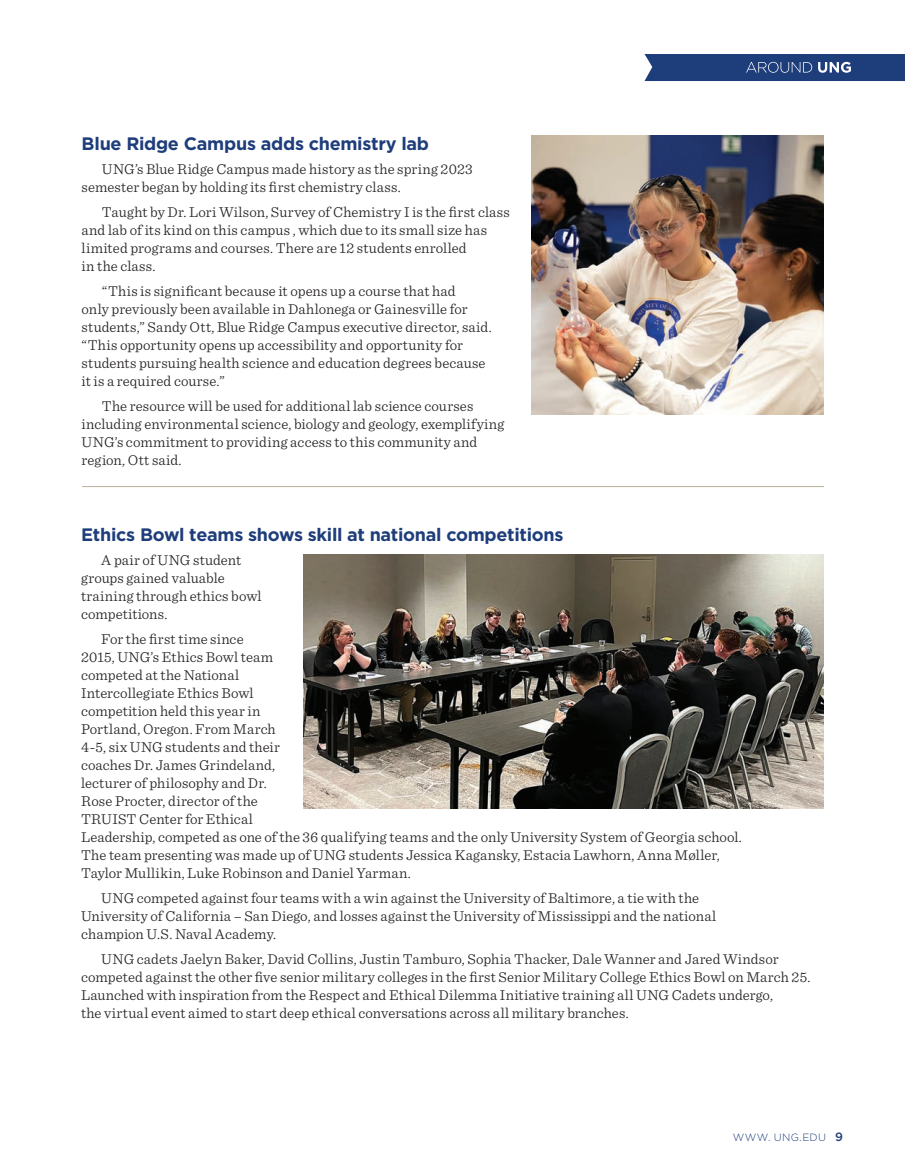
<style>
.page{position:relative;width:905px;height:1175px;background:#fff}
.page>*{position:absolute;margin:0;border:0;box-sizing:border-box;transform-origin:0 0}
.t1{font:700 18px "Gotham";letter-spacing:-.015em;color:#1e3d7b}
.t2{font:300 15px/18px "Sentinel";letter-spacing:.01em;color:#231f20}
.t3{font:300 10.5px "Gotham";letter-spacing:.035em;color:#1e3d7b}
.s1{font-weight:500;font-size:12px}
</style>
<div class="page">
<svg style="left:644px;top:54px;width:260px;height:27px;background:#2c4983"></svg>
<hr style="left:82px;top:486px;width:742px;height:1px;background:#b9b19d">
<img style="left:303px;top:554px;width:521px;height:254px">
<img style="left:531px;top:135px;width:292px;height:279px">
<p class="t1" style="left:82px;top:131px;width:349px">Blue Ridge Campus adds chemistry lab</p>
<p class="t2" style="left:82px;top:159px;width:393px;text-indent:20px">UNG’s Blue Ridge Campus made history as the spring 2023 semester began by holding its first chemistry class.</p>
<p class="t2" style="left:82px;top:202px;width:429px;text-indent:20px">Taught by Dr. Lori Wilson, Survey of Chemistry I is the first class and lab of its kind on this campus , which due to its small size has limited programs and courses. There are 12 students enrolled<br>in the class.</p>
<p class="t2" style="left:82px;top:281px;width:411px;text-indent:20px">“This is significant because it opens up a course that had<br>only previously been available in Dahlonega or Gainesville for students,” Sandy Ott, Blue Ridge Campus executive director, said. “This opportunity opens up accessibility and opportunity for students pursuing health science and education degrees because it is a required course.”</p>
<p class="t2" style="left:82px;top:396px;width:424px;text-indent:20px">The resource will be used for additional lab science courses including environmental science, biology and geology, exemplifying UNG’s commitment to providing access to this community and region, Ott said.</p>
<p class="t1" style="left:81px;top:522px;width:484px">Ethics Bowl teams shows skill at national competitions</p>
<p class="t2" style="left:81px;top:550px;width:182px;text-indent:20px">A pair of UNG student groups gained valuable training through ethics bowl competitions.</p>
<p class="t2" style="left:81px;top:629px;width:662px;text-indent:20px">For the first time since<br>2015, UNG’s Ethics Bowl team<br>competed at the National<br>Intercollegiate Ethics Bowl<br>competition held this year in<br>Portland, Oregon. From March<br>4-5, six UNG students and their<br>coaches Dr. James Grindeland,<br>lecturer of philosophy and Dr.<br>Rose Procter, director of the<br>TRUIST Center for Ethical<br>Leadership, competed as one of the 36 qualifying teams and the only University System of Georgia school.<br>The team presenting was made up of UNG students Jessica Kagansky, Estacia Lawhorn, Anna Møller, Taylor Mullikin, Luke Robinson and Daniel Yarman.</p>
<p class="t2" style="left:81px;top:888px;width:636px;text-indent:20px">UNG competed against four teams with a win against the University of Baltimore, a tie with the<br>University of California – San Diego, and losses against the University of Mississippi and the national champion U.S. Naval Academy.</p>
<p class="t2" style="left:81px;top:948px;width:731px;text-indent:20px">UNG cadets Jaelyn Baker, David Collins, Justin Tamburo, Sophia Thacker, Dale Wanner and Jared Windsor competed against the other five senior military colleges in the first Senior Military College Ethics Bowl on March 25.<br>Launched with inspiration from the Respect and Ethical Dilemma Initiative training all UNG Cadets undergo,<br>the virtual event aimed to start deep ethical conversations across all military branches.</p>
<p class="t3" style="left:732px;top:1130px;width:112px">WWW. UNG.EDU <span class="s1">9</span></p>
</div>
